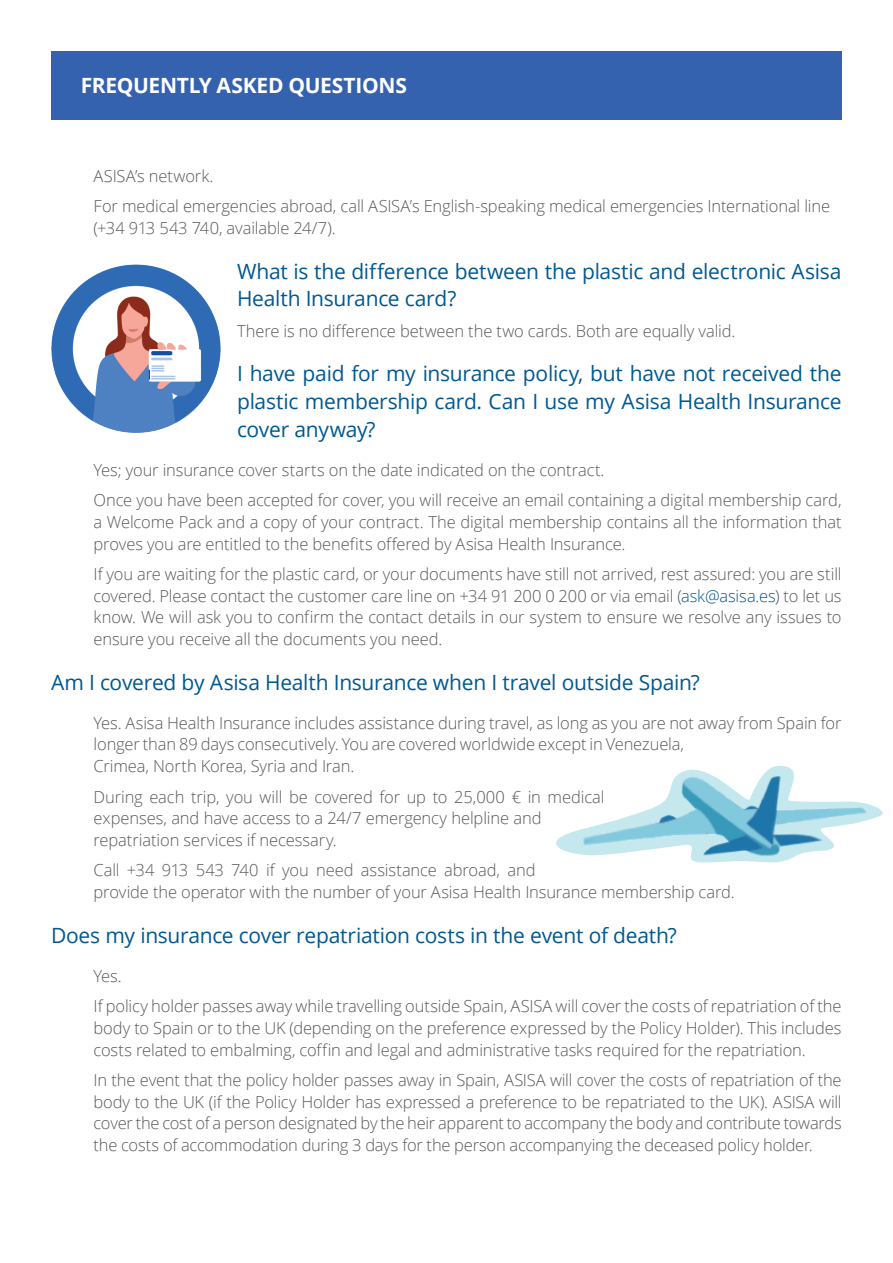
<style>
.page{position:relative;width:893px;height:1263px;background:#fff}
.page>*{position:absolute;margin:0;border:0;box-sizing:border-box;transform-origin:0 0}
.t1{font:21px/27.8px "Open Sans";letter-spacing:-.015em;color:#015891}
.t2{font:700 21px "Open Sans";letter-spacing:-.015em;color:#fff}
.t3{font:300 16.5px/21.8px "Open Sans";letter-spacing:-.01em;color:#57585a}
.s1{color:#015891}
</style>
<div class="page">
<div style="left:51px;top:51px;width:791px;height:68px;background:#3562ae"></div>
<img style="left:51px;top:264px;width:170px;height:169px">
<svg style="left:556px;top:766px;width:327px;height:97px"></svg>
<img style="left:582px;top:775px;width:286px;height:82px">
<p class="t2" style="left:81px;top:70px;width:328px">FREQUENTLY ASKED QUESTIONS</p>
<p class="t3" style="left:94px;top:160px;width:738px;line-height:30.3px">ASISA’s network.<br>For medical emergencies abroad, call ASISA’s English-speaking medical emergencies International line</p>
<p class="t3" style="left:94px;top:217px;width:244px">(+34 913 543 740, available 24/7).</p>
<p class="t1" style="left:237px;top:257px;width:606px">What is the difference between the plastic and electronic Asisa<br>Health Insurance card?</p>
<p class="t3" style="left:237px;top:319px;width:500px">There is no difference between the two cards. Both are equally valid.</p>
<p class="t1" style="left:237px;top:359px;width:606px;text-align:justify">I have paid for my insurance policy, but have not received the plastic membership card. Can I use my Asisa Health Insurance cover anyway?</p>
<p class="t3" style="left:94px;top:454px;width:749px;line-height:30.3px">Yes; your insurance cover starts on the date indicated on the contract.<br>Once you have been accepted for cover, you will receive an email containing a digital membership card,</p>
<p class="t3" style="left:94px;top:510px;width:749px">a Welcome Pack and a copy of your contract. The digital membership contains all the information that proves you are entitled to the benefits offered by Asisa Health Insurance.</p>
<p class="t3" style="left:94px;top:562px;width:749px;text-align:justify">If you are waiting for the plastic card, or your documents have still not arrived, rest assured: you are still covered. Please contact the customer care line on +34 91 200 0 200 or via email (<span class="s1">ask@asisa.es</span>) to let us know. We will ask you to confirm the contact details in our system to ensure we resolve any issues to ensure you receive all the documents you need.</p>
<p class="t1" style="left:51px;top:668px;width:650px">Am I covered by Asisa Health Insurance when I travel outside Spain?</p>
<p class="t3" style="left:94px;top:711px;width:749px">Yes. Asisa Health Insurance includes assistance during travel, as long as you are not away from Spain for longer than 89 days consecutively. You are covered worldwide except in Venezuela,<br>Crimea, North Korea, Syria and Iran.</p>
<p class="t3" style="left:94px;top:785px;width:512px">During each trip, you will be covered for up to 25,000 € in medical expenses, and have access to a 24/7 emergency helpline and repatriation services if necessary.</p>
<p class="t3" style="left:94px;top:859px;width:643px">Call +34 913 543 740 if you need assistance abroad, and<br>provide the operator with the number of your Asisa Health Insurance membership card.</p>
<p class="t1" style="left:51px;top:921px;width:627px">Does my insurance cover repatriation costs in the event of death?</p>
<p class="t3" style="left:94px;top:960px;width:749px;line-height:30.3px">Yes.<br>If policy holder passes away while travelling outside Spain, ASISA will cover the costs of repatriation of the</p>
<p class="t3" style="left:94px;top:1016px;width:749px">body to Spain or to the UK (depending on the preference expressed by the Policy Holder). This includes costs related to embalming, coffin and legal and administrative tasks required for the repatriation.</p>
<p class="t3" style="left:94px;top:1068px;width:750px;text-align:justify">In the event that the policy holder passes away in Spain, ASISA will cover the costs of repatriation of the body to the UK (if the Policy Holder has expressed a preference to be repatriated to the UK). ASISA will cover the cost of a person designated by the heir apparent to accompany the body and contribute towards the costs of accommodation during 3 days for the person accompanying the deceased policy holder.</p>
</div>
